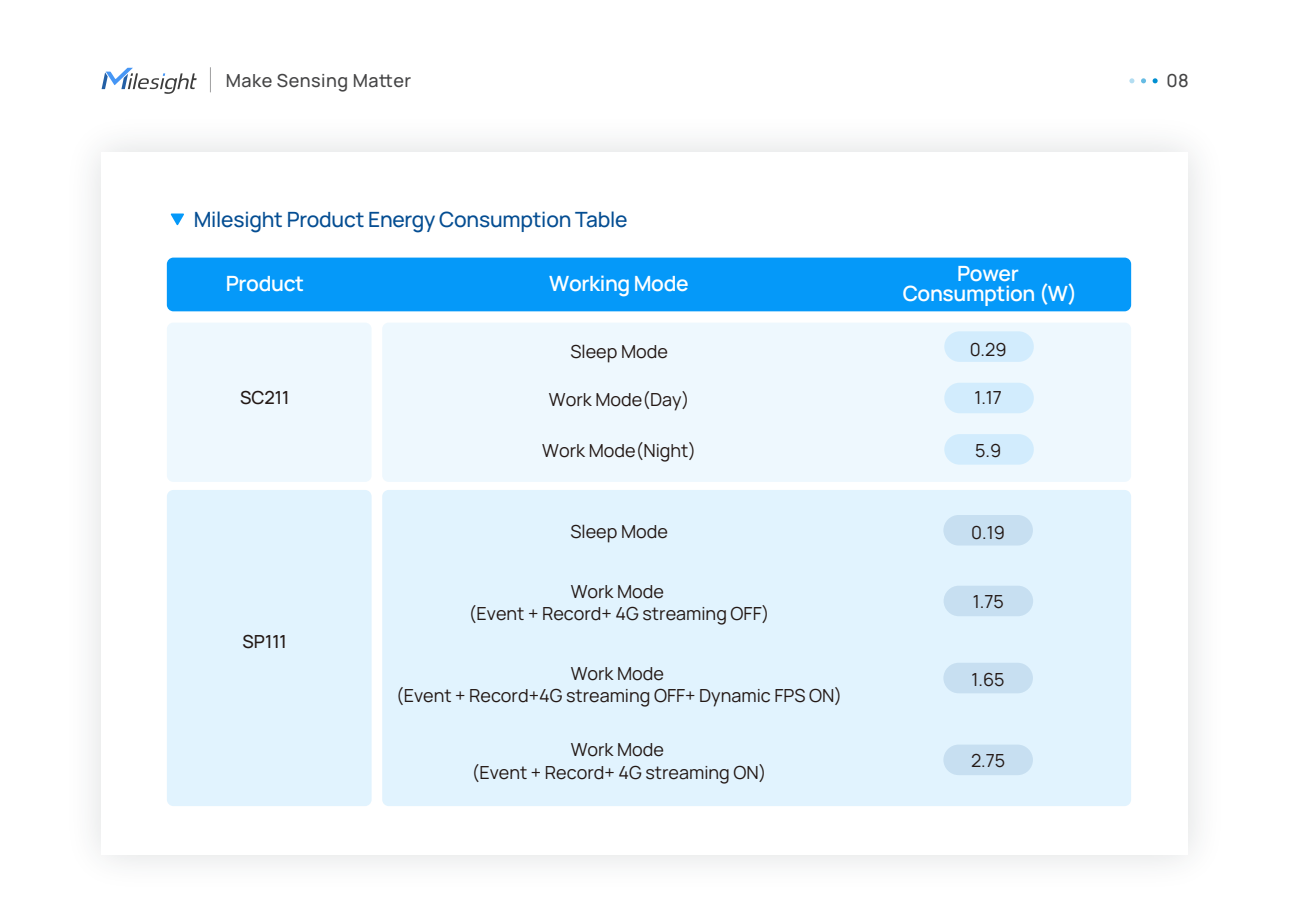
<style>
.page{position:relative;width:1289px;height:919px;background:#fff}
.page>*{position:absolute;margin:0;border:0;box-sizing:border-box;transform-origin:0 0}
.t1{font:500 21px "Manrope";letter-spacing:-.01em;color:#044d92}
.t2{font:600 21px/19.5px "Manrope";letter-spacing:-.02em;color:#fff;text-align:center}
.t3{font:18px/22.5px "Manrope";color:#231815;text-align:center}
.t4{font:500 18px "Manrope";letter-spacing:.025em;color:#444445}
.t5{font:500 18px "Manrope";color:#231815}
</style>
<div class="page">
<svg style="left:210px;top:67px;width:1px;height:25px"></svg>
<svg style="left:1152px;top:78px;width:5px;height:5px"></svg>
<svg style="left:1141px;top:78px;width:4px;height:5px"></svg>
<svg style="left:1129px;top:78px;width:5px;height:5px"></svg>
<svg style="left:102px;top:68px;width:95px;height:26px"></svg>
<div style="left:167px;top:257px;width:964px;height:54px;background:#0599f9;border-radius:7px"></div>
<div style="left:382px;top:490px;width:749px;height:316px;background:#e1f3fe;border-radius:7px"></div>
<div style="left:167px;top:490px;width:204px;height:316px;background:#e1f3fe;border-radius:7px"></div>
<div style="left:382px;top:322px;width:749px;height:160px;background:#eef8fe;border-radius:6px"></div>
<div style="left:167px;top:322px;width:204px;height:160px;background:#eef8fe;border-radius:6px"></div>
<div style="left:944px;top:331px;width:89px;height:31px;background:#d2ecfd;border-radius:15px"></div>
<div style="left:944px;top:382px;width:89px;height:31px;background:#d2ecfd;border-radius:15px"></div>
<div style="left:944px;top:434px;width:89px;height:30px;background:#d2ecfd;border-radius:15px"></div>
<div style="left:943px;top:515px;width:89px;height:30px;background:#c7dff1;border-radius:15px"></div>
<div style="left:943px;top:585px;width:90px;height:31px;background:#c7dff1;border-radius:15px"></div>
<div style="left:943px;top:662px;width:89px;height:31px;background:#c7dff1;border-radius:15px"></div>
<div style="left:943px;top:744px;width:89px;height:31px;background:#c7dff1;border-radius:15px"></div>
<svg style="left:171px;top:213px;width:13px;height:12px"></svg>
<p class="t4" style="left:226px;top:68px;width:187px">Make Sensing Matter</p>
<p class="t4" style="left:1166px;top:68px;width:24px">08</p>
<p class="t1" style="left:194px;top:204px;width:435px">Milesight Product Energy Consumption Table</p>
<p class="t2" style="left:226px;top:272px;width:80px">Product</p>
<p class="t2" style="left:549px;top:272px;width:141px">Working Mode</p>
<p class="t2" style="left:902px;top:263px;width:176px">Power<br>Consumption (W)</p>
<p class="t5" style="left:240px;top:385px;width:51px">SC211</p>
<p class="t5" style="left:242px;top:628px;width:46px">SP111</p>
<p class="t3" style="left:570px;top:339px;width:99px">Sleep Mode</p>
<p class="t3" style="left:549px;top:387px;width:142px">Work Mode(Day)</p>
<p class="t3" style="left:542px;top:438px;width:155px">Work Mode(Night)</p>
<p class="t3" style="left:570px;top:520px;width:99px">Sleep Mode</p>
<p class="t3" style="left:469px;top:579px;width:302px">Work Mode<br>(Event + Record+ 4G streaming OFF)</p>
<p class="t3" style="left:396px;top:661px;width:447px">Work Mode<br>(Event + Record+4G streaming OFF+ Dynamic FPS ON)</p>
<p class="t3" style="left:472px;top:737px;width:296px">Work Mode<br>(Event + Record+ 4G streaming ON)</p>
<p class="t3" style="left:969px;top:337px;width:38px">0.29</p>
<p class="t3" style="left:974px;top:385px;width:29px">1.17</p>
<p class="t3" style="left:975px;top:438px;width:28px">5.9</p>
<p class="t3" style="left:971px;top:520px;width:35px">0.19</p>
<p class="t3" style="left:972px;top:589px;width:32px">1.75</p>
<p class="t3" style="left:971px;top:667px;width:35px">1.65</p>
<p class="t3" style="left:971px;top:748px;width:36px">2.75</p>
</div>
